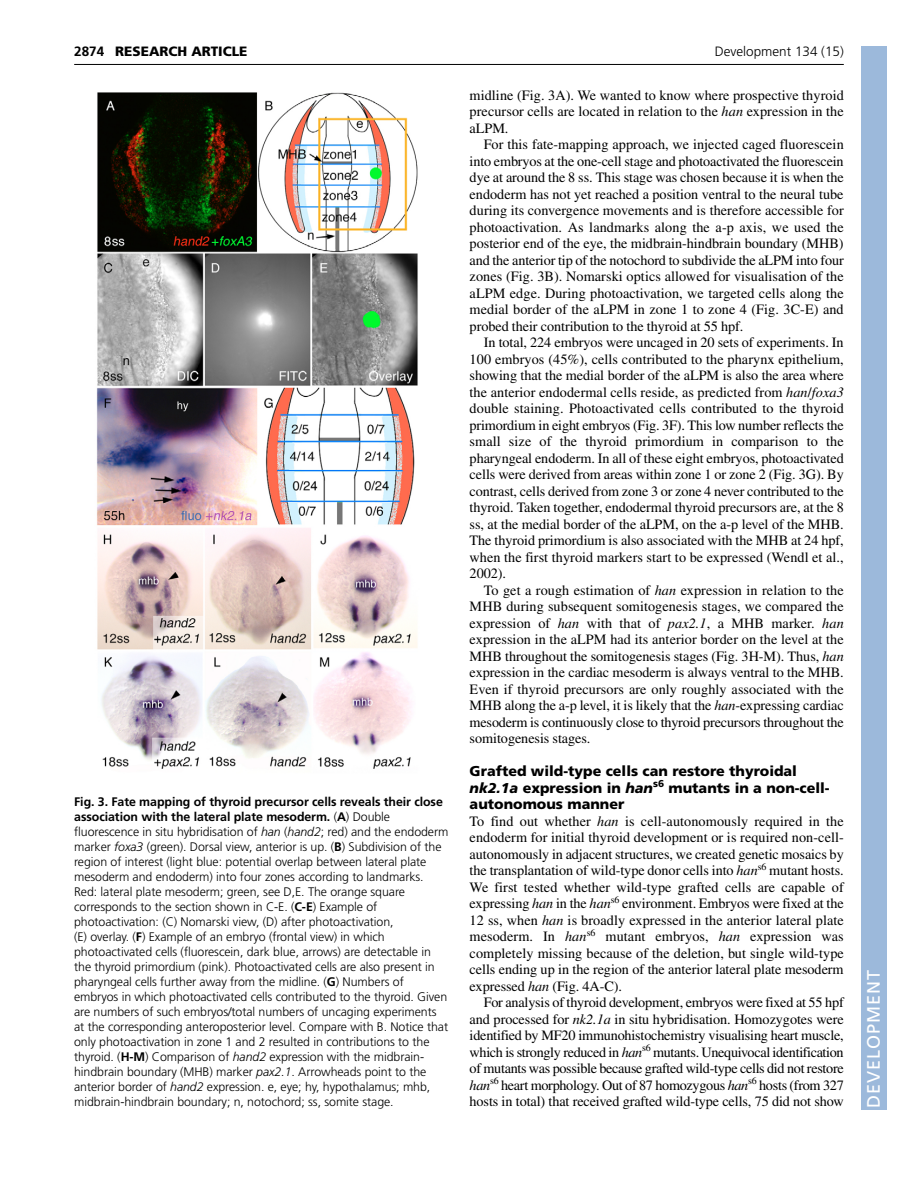
<style>
.page{position:relative;width:918px;height:1188px;background:#fff}
.page>*{position:absolute;margin:0;border:0;box-sizing:border-box;transform-origin:0 0}
.t1{font:18px "Frutiger LT Std";letter-spacing:.055em;color:#fff}
.t2{font:14.25px/16.5px "Times";letter-spacing:-.005em;color:#000;text-align:justify}
.t3{font:900 14.25px/16.5px "Frutiger LT Std";color:#000}
.t4{font:300 13.5px "Frutiger LT Std";color:#000}
.t5{font:900 13.5px "Frutiger LT Std";color:#000}
.t6{font:700 13.5px "Frutiger LT Std";color:#000}
.t7{font:300 12.3px/15px "Frutiger LT Std";letter-spacing:-.005em;color:#000}
.s1{font-weight:700}
.s2{font-style:italic}
</style>
<div class="page">
<div style="left:861px;top:46px;width:25px;height:1064px;background:#9cb9db"></div>
<hr style="left:74px;top:64px;width:770px;height:1px;background:#000">
<img style="left:96px;top:92px;width:322px;height:677px">
<p class="t6" style="left:74px;top:46px;width:32px">2874</p>
<p class="t5" style="left:115px;top:46px;width:134px">RESEARCH ARTICLE</p>
<p class="t4" style="left:715px;top:46px;width:131px">Development 134 (15)</p>
<p class="t7" style="left:74px;top:796px;width:376px"><span class="s1">Fig. 3. Fate mapping of thyroid precursor cells reveals their close association with the lateral plate mesoderm.</span> (<span class="s1">A</span>) Double fluorescence in situ hybridisation of <span class="s2">han</span> (<span class="s2">hand2</span>; red) and the endoderm marker <span class="s2">foxa3</span> (green). Dorsal view, anterior is up. (<span class="s1">B</span>) Subdivision of the region of interest (light blue: potential overlap between lateral plate mesoderm and endoderm) into four zones according to landmarks.<br>Red: lateral plate mesoderm; green, see D,E. The orange square corresponds to the section shown in C-E. (<span class="s1">C-E</span>) Example of photoactivation: (C) Nomarski view, (D) after photoactivation,<br>(E) overlay. (<span class="s1">F</span>) Example of an embryo (frontal view) in which photoactivated cells (fluorescein, dark blue, arrows) are detectable in the thyroid primordium (pink). Photoactivated cells are also present in pharyngeal cells further away from the midline. (<span class="s1">G</span>) Numbers of embryos in which photoactivated cells contributed to the thyroid. Given are numbers of such embryos/total numbers of uncaging experiments at the corresponding anteroposterior level. Compare with B. Notice that only photoactivation in zone 1 and 2 resulted in contributions to the thyroid. (<span class="s1">H-M</span>) Comparison of <span class="s2">hand2</span> expression with the midbrain&shy;hindbrain boundary (MHB) marker <span class="s2">pax2.1</span>. Arrowheads point to the anterior border of <span class="s2">hand2</span> expression. e, eye; hy, hypothalamus; mhb, midbrain-hindbrain boundary; n, notochord; ss, somite stage.</p>
<p class="t2" style="left:470px;top:88px;width:376px">midline (Fig. 3A). We wanted to know where prospective thyroid precursor cells are located in relation to the <span class="s2">han</span> expression in the aLPM.</p>
<p class="t2" style="left:470px;top:138px;width:376px;text-indent:14px">For this fate-mapping approach, we injected caged fluorescein into embryos at the one-cell stage and photoactivated the fluorescein dye at around the 8 ss. This stage was chosen because it is when the endoderm has not yet reached a position ventral to the neural tube during its convergence movements and is therefore accessible for photoactivation. As landmarks along the a-p axis, we used the posterior end of the eye, the midbrain-hindbrain boundary (MHB) and the anterior tip of the notochord to subdivide the aLPM into four zones (Fig. 3B). Nomarski optics allowed for visualisation of the aLPM edge. During photoactivation, we targeted cells along the medial border of the aLPM in zone 1 to zone 4 (Fig. 3C-E) and probed their contribution to the thyroid at 55 hpf.</p>
<p class="t2" style="left:470px;top:336px;width:376px;text-indent:14px">In total, 224 embryos were uncaged in 20 sets of experiments. In 100 embryos (45%), cells contributed to the pharynx epithelium, showing that the medial border of the aLPM is also the area where the anterior endodermal cells reside, as predicted from <span class="s2">han</span>/<span class="s2">foxa3 </span>double staining. Photoactivated cells contributed to the thyroid primordium in eight embryos (Fig. 3F). This low number reflects the small size of the thyroid primordium in comparison to the pharyngeal endoderm. In all of these eight embryos, photoactivated cells were derived from areas within zone 1 or zone 2 (Fig. 3G). By contrast, cells derived from zone 3 or zone 4 never contributed to the thyroid. Taken together, endodermal thyroid precursors are, at the 8 ss, at the medial border of the aLPM, on the a-p level of the MHB.<br>The thyroid primordium is also associated with the MHB at 24 hpf, when the first thyroid markers start to be expressed (Wendl et al., 2002).</p>
<p class="t2" style="left:470px;top:583px;width:376px;text-indent:14px">To get a rough estimation of <span class="s2">han</span> expression in relation to the MHB during subsequent somitogenesis stages, we compared the expression of <span class="s2">han</span> with that of <span class="s2">pax2.1</span>, a MHB marker. <span class="s2">han </span>expression in the aLPM had its anterior border on the level at the MHB throughout the somitogenesis stages (Fig. 3H-M). Thus, <span class="s2">han </span>expression in the cardiac mesoderm is always ventral to the MHB.<br>Even if thyroid precursors are only roughly associated with the MHB along the a-p level, it is likely that the <span class="s2">han</span>-expressing cardiac mesoderm is continuously close to thyroid precursors throughout the somitogenesis stages.</p>
<p class="t3" style="left:470px;top:764px;width:362px">Grafted wild-type cells can restore thyroidal <span class="s2">nk2.1a</span> expression in <span class="s2">han</span><sup>s6</sup> mutants in a non-cell&shy;autonomous manner</p>
<p class="t2" style="left:470px;top:814px;width:376px">To find out whether <span class="s2">han</span> is cell-autonomously required in the endoderm for initial thyroid development or is required non-cell&shy;autonomously in adjacent structures, we created genetic mosaics by the transplantation of wild-type donor cells into <span class="s2">han</span><sup>s6</sup> mutant hosts.<br>We first tested whether wild-type grafted cells are capable of expressing <span class="s2">han</span> in the <span class="s2">han</span><sup>s6</sup> environment. Embryos were fixed at the 12 ss, when <span class="s2">han</span> is broadly expressed in the anterior lateral plate mesoderm. In <span class="s2">han</span><sup>s6</sup> mutant embryos, <span class="s2">han</span> expression was completely missing because of the deletion, but single wild-type cells ending up in the region of the anterior lateral plate mesoderm expressed <span class="s2">han</span> (Fig. 4A-C).</p>
<p class="t2" style="left:470px;top:996px;width:376px;text-indent:14px">For analysis of thyroid development, embryos were fixed at 55 hpf and processed for <span class="s2">nk2.1a</span> in situ hybridisation. Homozygotes were identified by MF20 immunohistochemistry visualising heart muscle, which is strongly reduced in <span class="s2">han</span><sup>s6</sup> mutants. Unequivocal identification of mutants was possible because grafted wild-type cells did not restore <span class="s2">han</span><sup>s6</sup> heart morphology. Out of 87 homozygous <span class="s2">han</span><sup>s6</sup> hosts (from 327 hosts in total) that received grafted wild-type cells, 75 did not show</p>
<p class="t1" style="left:863px;top:1108px;width:140px;rotate:-90deg">DEVELOPMENT</p>
</div>
